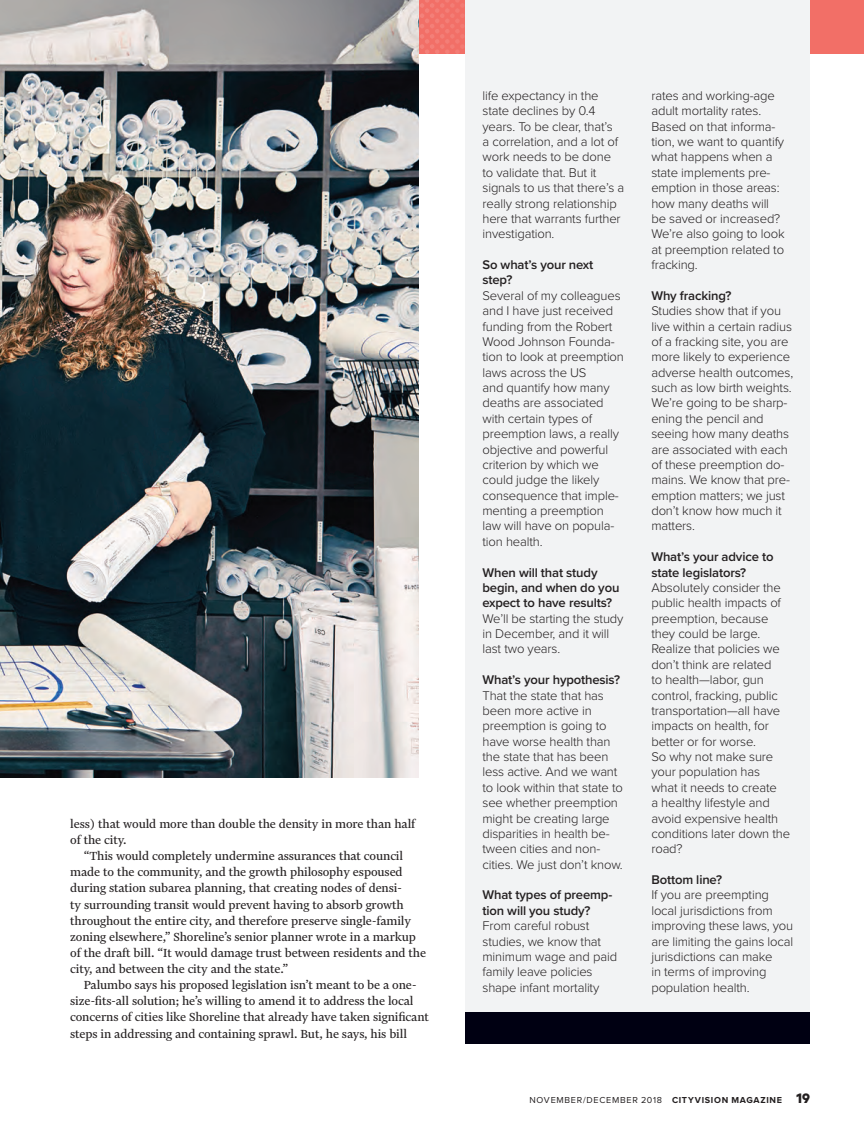
<style>
.page{position:relative;width:864px;height:1134px;background:#fff}
.page>*{position:absolute;margin:0;border:0;box-sizing:border-box;transform-origin:0 0}
.t1{font:13.8px "Financier Text";letter-spacing:-.01em;color:#231f20}
.t2{font:300 13.05px/15.3px "Proxima Nova";letter-spacing:-.01em;color:#231f20}
.t3{font:9px "Proxima Nova";letter-spacing:.08em;color:#231f20}
.s1{font-weight:600}
.s2{font-weight:700}
.s3{font-family:"Metric";font-weight:700;font-size:15.45px}
</style>
<div class="page">
<img style="left:418px;top:0;width:446px;height:54px">
<div style="left:466px;top:0;width:344px;height:1038px;background:#f2f3f4"></div>
<div style="left:466px;top:1012px;width:344px;height:32px;background:#000012"></div>
<img style="left:0;top:0;width:418px;height:778px">
<p class="t1" style="left:70px;top:817px;width:347px">less) that would more than double the density in more than half</p>
<p class="t1" style="left:70px;top:833px;width:58px">of the city.</p>
<p class="t1" style="left:84px;top:849px;width:321px">“This would completely undermine assurances that council</p>
<p class="t1" style="left:70px;top:865px;width:334px">made to the community, and the growth philosophy espoused</p>
<p class="t1" style="left:70px;top:881px;width:333px">during station subarea planning, that creating nodes of densi-</p>
<p class="t1" style="left:70px;top:897px;width:335px">ty surrounding transit would prevent having to absorb growth</p>
<p class="t1" style="left:70px;top:913px;width:342px">throughout the entire city, and therefore preserve single-family</p>
<p class="t1" style="left:70px;top:929px;width:347px">zoning elsewhere,” Shoreline’s senior planner wrote in a markup</p>
<p class="t1" style="left:70px;top:946px;width:357px">of the draft bill. “It would damage trust between residents and the</p>
<p class="t1" style="left:70px;top:962px;width:220px">city, and between the city and the state.”</p>
<p class="t1" style="left:84px;top:978px;width:334px">Palumbo says his proposed legislation isn’t meant to be a one-</p>
<p class="t1" style="left:70px;top:994px;width:345px">size-fits-all solution; he’s willing to amend it to address the local</p>
<p class="t1" style="left:70px;top:1010px;width:360px">concerns of cities like Shoreline that already have taken significant</p>
<p class="t1" style="left:70px;top:1026px;width:338px">steps in addressing and containing sprawl. But, he says, his bill</p>
<p class="t2" style="left:483px;top:87px;width:143px">life expectancy in the state declines by 0.4 years. To be clear, that’s<br>a correlation, and a lot of work needs to be done to validate that. But it signals to us that there’s a really strong relationship here that warrants further investigation.</p>
<p class="t2" style="left:483px;top:256px;width:143px"><span class="s1">So what’s your next step?<br></span>Several of my colleagues and I have just received funding from the Robert<br>Wood Johnson Founda&shy;tion to look at preemption laws across the US<br>and quantify how many deaths are associated with certain types of preemption laws, a really objective and powerful criterion by which we could judge the likely consequence that imple&shy;menting a preemption law will have on popula&shy;tion health.</p>
<p class="t2" style="left:483px;top:564px;width:143px"><span class="s1">When will that study begin, and when do you expect to have results?<br></span>We’ll be starting the study in December, and it will last two years.</p>
<p class="t2" style="left:483px;top:671px;width:142px"><span class="s1">What’s your hypothesis?<br></span>That the state that has been more active in preemption is going to have worse health than the state that has been less active. And we want to look within that state to see whether preemption might be creating large disparities in health be&shy;tween cities and non&shy;cities. We just don’t know.</p>
<p class="t2" style="left:483px;top:887px;width:136px"><span class="s1">What types of preemp&shy;tion will you study?<br></span>From careful robust studies, we know that minimum wage and paid family leave policies shape infant mortality</p>
<p class="t2" style="left:651px;top:87px;width:135px">rates and working-age adult mortality rates.<br>Based on that informa&shy;tion, we want to quantify what happens when a state implements pre&shy;emption in those areas: how many deaths will be saved or increased?<br>We’re also going to look at preemption related to fracking.</p>
<p class="t2" style="left:651px;top:287px;width:143px"><span class="s1">Why fracking?<br></span>Studies show that if you live within a certain radius of a fracking site, you are more likely to experience adverse health outcomes, such as low birth weights.<br>We’re going to be sharp&shy;ening the pencil and seeing how many deaths are associated with each of these preemption do&shy;mains. We know that pre&shy;emption matters; we just don’t know how much it matters.</p>
<p class="t2" style="left:651px;top:548px;width:140px"><span class="s1">What’s your advice to state legislators?<br></span>Absolutely consider the public health impacts of preemption, because they could be large.<br>Realize that policies we don’t think are related<br>to health—labor, gun control, fracking, public transportation—all have impacts on health, for better or for worse.<br>So why not make sure your population has<br>what it needs to create<br>a healthy lifestyle and avoid expensive health conditions later down the road?</p>
<p class="t2" style="left:651px;top:871px;width:143px"><span class="s1">Bottom line?<br></span>If you are preempting local jurisdictions from improving these laws, you are limiting the gains local jurisdictions can make<br>in terms of improving population health.</p>
<p class="t3" style="left:530px;top:1093px;width:282px">NOVEMBER/DECEMBER 2018 <span class="s2">CITYVISION MAGAZINE</span> <span class="s3">19</span></p>
</div>
